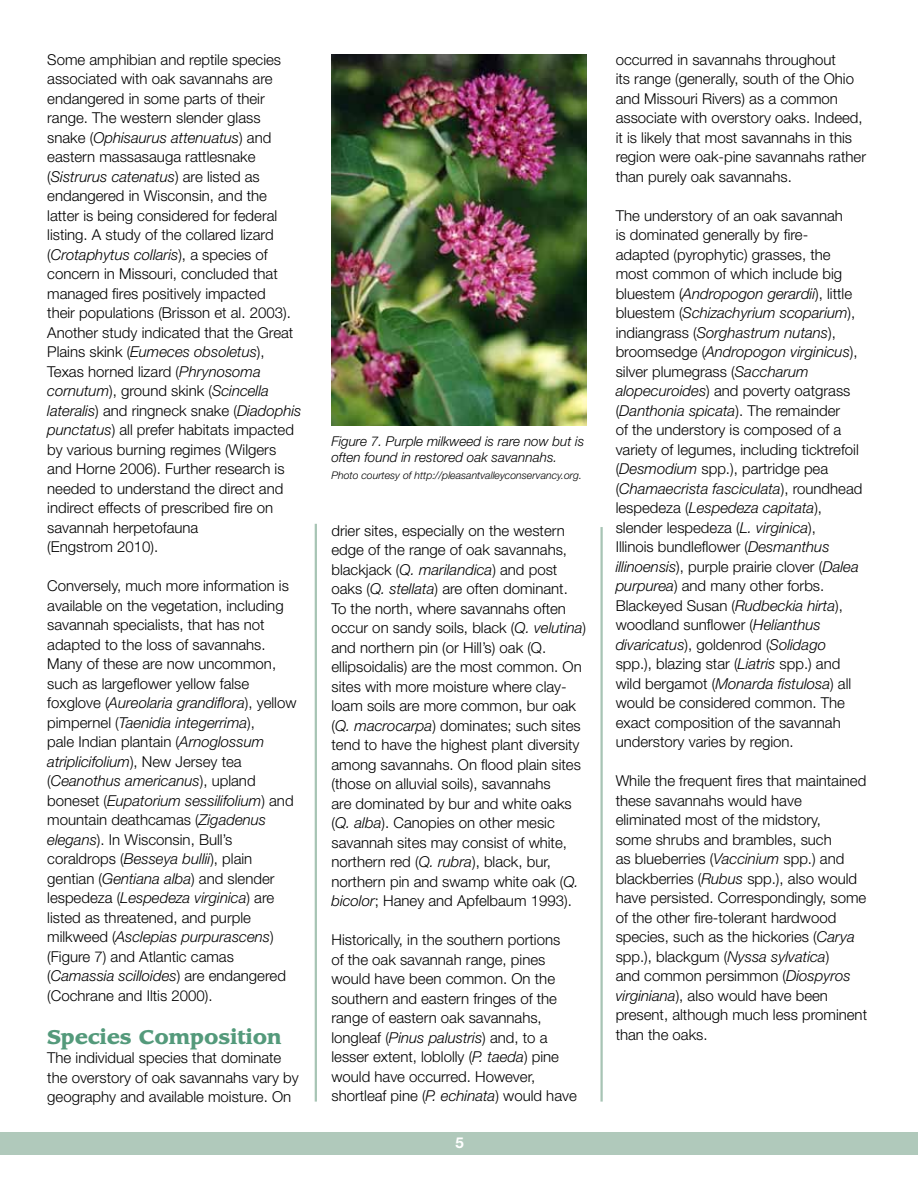
<style>
.page{position:relative;width:918px;height:1188px;background:#fff}
.page>*{position:absolute;margin:0;border:0;box-sizing:border-box;transform-origin:0 0}
.t1{font:900 19.5px "Leawood Std";color:#549a7b}
.t2{font:300 15px/19.5px "Helvetica Neue LT Std";color:#000}
.t3{font:700 15px "Helvetica Neue LT Std";color:#fff}
.t4{font:italic 300 13.5px/16.5px "Helvetica Neue LT Std";color:#000}
.t5{font:italic 300 10.5px "Helvetica Neue LT Std";color:#000}
.s1{font-style:italic}
</style>
<div class="page">
<div style="left:0;top:1132px;width:918px;height:23px;background:#b0c9bb"></div>
<img style="left:331px;top:54px;width:256px;height:372px">
<hr style="left:315px;top:524px;width:2px;height:578px;background:#a7c4b4">
<hr style="left:600px;top:527px;width:3px;height:575px;background:#a7c4b4">
<p class="t2" style="left:47px;top:49px;width:256px">Some amphibian and reptile species associated with oak savannahs are endangered in some parts of their range. The western slender glass snake (<span class="s1">Ophisaurus attenuatus</span>) and eastern massasauga rattlesnake (<span class="s1">Sistrurus catenatus</span>) are listed as endangered in Wisconsin, and the latter is being considered for federal listing. A study of the collared lizard (<span class="s1">Crotaphytus collaris</span>), a species of concern in Missouri, concluded that managed fires positively impacted<br>their populations (Brisson et al. 2003).<br>Another study indicated that the Great Plains skink (<span class="s1">Eumeces obsoletus</span>), Texas horned lizard (<span class="s1">Phrynosoma cornutum</span>), ground skink (<span class="s1">Scincella lateralis</span>) and ringneck snake (<span class="s1">Diadophis punctatus</span>) all prefer habitats impacted by various burning regimes (Wilgers and Horne 2006). Further research is needed to understand the direct and indirect effects of prescribed fire on savannah herpetofauna<br>(Engstrom 2010).</p>
<p class="t2" style="left:47px;top:576px;width:251px">Conversely, much more information is available on the vegetation, including savannah specialists, that has not adapted to the loss of savannahs.<br>Many of these are now uncommon, such as largeflower yellow false foxglove (<span class="s1">Aureolaria grandiflora</span>), yellow pimpernel (<span class="s1">Taenidia integerrima</span>),<br>pale Indian plantain (<span class="s1">Arnoglossum atriplicifolium</span>), New Jersey tea (<span class="s1">Ceanothus americanus</span>), upland boneset (<span class="s1">Eupatorium sessilifolium</span>) and mountain deathcamas (<span class="s1">Zigadenus elegans</span>). In Wisconsin, Bull’s coraldrops (<span class="s1">Besseya bullii</span>), plain gentian (<span class="s1">Gentiana alba</span>) and slender lespedeza (<span class="s1">Lespedeza virginica</span>) are listed as threatened, and purple milkweed (<span class="s1">Asclepias purpurascens</span>) (Figure 7) and Atlantic camas (<span class="s1">Camassia scilloides</span>) are endangered (Cochrane and Iltis 2000).</p>
<h1 class="t1" style="left:47px;top:1025px;width:236px">Species Composition</h1>
<p class="t2" style="left:47px;top:1048px;width:253px">The individual species that dominate the overstory of oak savannahs vary by geography and available moisture. On</p>
<p class="t4" style="left:331px;top:433px;width:254px">Figure 7. Purple milkweed is rare now but is often found in restored oak savannahs.</p>
<p class="t5" style="left:331px;top:469px;width:252px">Photo courtesy of http://pleasantvalleyconservancy.org.</p>
<p class="t2" style="left:331px;top:520px;width:256px">drier sites, especially on the western edge of the range of oak savannahs, blackjack (<span class="s1">Q. marilandica</span>) and post oaks (<span class="s1">Q. stellata</span>) are often dominant.<br>To the north, where savannahs often occur on sandy soils, black (<span class="s1">Q. velutina</span>) and northern pin (or Hill’s) oak (Q. ellipsoidalis) are the most common. On sites with more moisture where clay&shy;loam soils are more common, bur oak (<span class="s1">Q. macrocarpa</span>) dominates; such sites tend to have the highest plant diversity among savannahs. On flood plain sites (those on alluvial soils), savannahs<br>are dominated by bur and white oaks (<span class="s1">Q. alba</span>). Canopies on other mesic savannah sites may consist of white, northern red (<span class="s1">Q. rubra</span>), black, bur, northern pin and swamp white oak (<span class="s1">Q. bicolor</span>; Haney and Apfelbaum 1993).</p>
<p class="t2" style="left:331px;top:930px;width:247px">Historically, in the southern portions<br>of the oak savannah range, pines would have been common. On the southern and eastern fringes of the range of eastern oak savannahs, longleaf (<span class="s1">Pinus palustris</span>) and, to a lesser extent, loblolly (<span class="s1">P. taeda</span>) pine would have occurred. However, shortleaf pine (<span class="s1">P. echinata</span>) would have</p>
<p class="t3" style="left:456px;top:1133px;width:10px">5</p>
<p class="t2" style="left:616px;top:49px;width:252px">occurred in savannahs throughout<br>its range (generally, south of the Ohio and Missouri Rivers) as a common associate with overstory oaks. Indeed, it is likely that most savannahs in this region were oak-pine savannahs rather than purely oak savannahs.</p>
<p class="t2" style="left:616px;top:205px;width:248px">The understory of an oak savannah<br>is dominated generally by fire&shy;adapted (pyrophytic) grasses, the most common of which include big bluestem (<span class="s1">Andropogon gerardii</span>), little bluestem (<span class="s1">Schizachyrium scoparium</span>), indiangrass (<span class="s1">Sorghastrum nutans</span>), broomsedge (<span class="s1">Andropogon virginicus</span>), silver plumegrass (<span class="s1">Saccharum alopecuroides</span>) and poverty oatgrass (<span class="s1">Danthonia spicata</span>). The remainder<br>of the understory is composed of a variety of legumes, including ticktrefoil (<span class="s1">Desmodium</span> spp.), partridge pea (<span class="s1">Chamaecrista fasciculata</span>), roundhead lespedeza (<span class="s1">Lespedeza capitata</span>), slender lespedeza (<span class="s1">L. virginica</span>),<br>Illinois bundleflower (<span class="s1">Desmanthus illinoensis</span>), purple prairie clover (<span class="s1">Dalea purpurea</span>) and many other forbs.<br>Blackeyed Susan (<span class="s1">Rudbeckia hirta</span>), woodland sunflower (<span class="s1">Helianthus divaricatus</span>), goldenrod (<span class="s1">Solidago </span>spp.), blazing star (<span class="s1">Liatris</span> spp.) and wild bergamot (<span class="s1">Monarda fistulosa</span>) all would be considered common. The exact composition of the savannah understory varies by region.</p>
<p class="t2" style="left:616px;top:771px;width:253px">While the frequent fires that maintained these savannahs would have eliminated most of the midstory,<br>some shrubs and brambles, such<br>as blueberries (<span class="s1">Vaccinium</span> spp.) and blackberries (<span class="s1">Rubus</span> spp.), also would have persisted. Correspondingly, some of the other fire-tolerant hardwood species, such as the hickories (<span class="s1">Carya </span>spp.), blackgum (<span class="s1">Nyssa sylvatica</span>)<br>and common persimmon (<span class="s1">Diospyros virginiana</span>), also would have been present, although much less prominent than the oaks.</p>
</div>
